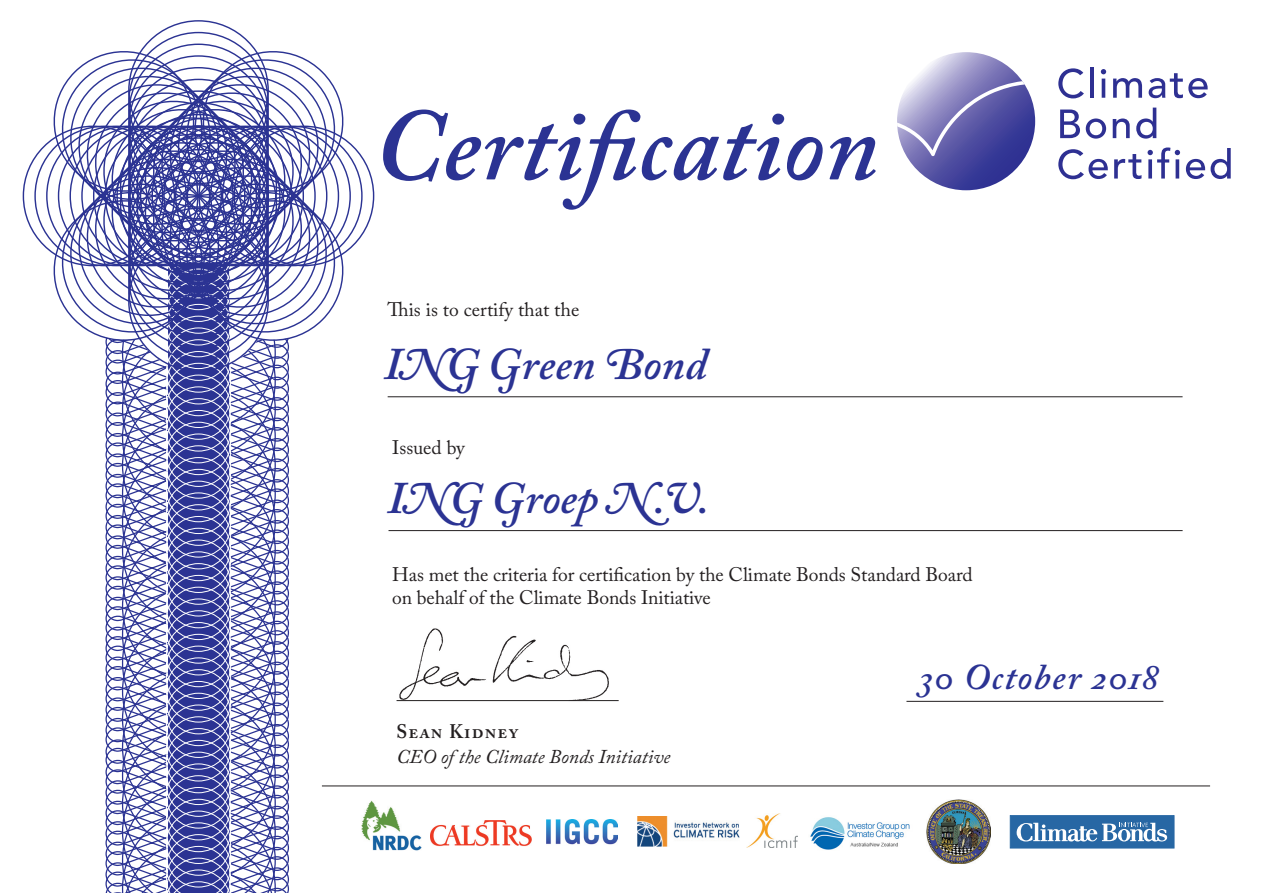
<style>
.page{position:relative;width:1263px;height:893px;background:#fff}
.page>*{position:absolute;margin:0;border:0;box-sizing:border-box;transform-origin:0 0}
.t1{font:italic 600 102px "Adobe Caslon Pro";letter-spacing:.005em;color:#2b3393}
.t2{font:italic 600 45px "Adobe Caslon Pro";color:#2b3393}
.t3{font:italic 600 36px "Adobe Caslon Pro";letter-spacing:.045em;color:#2b3393}
.t4{font:19.5px/23.4px "Adobe Caslon Pro";letter-spacing:-.005em;color:#231f20}
.t5{font:italic 19.5px "Adobe Caslon Pro";color:#231f20}
.t6{font:600 19.5px "Adobe Caslon Pro";letter-spacing:.06em;color:#231f20}
</style>
<div class="page">
<img style="left:397px;top:628px;width:217px;height:74px">
<svg style="left:897px;top:52px;width:138px;height:138px;background:#6c6ab0"></svg>
<svg style="left:1058px;top:68px;width:26px;height:30px"></svg>
<hr style="left:1090px;top:67px;width:3px;height:31px;background:#2e3092">
<svg style="left:1101px;top:69px;width:5px;height:29px"></svg>
<svg style="left:1113px;top:78px;width:29px;height:20px"></svg>
<svg style="left:1149px;top:73px;width:58px;height:25px"></svg>
<svg style="left:1060px;top:110px;width:20px;height:28px"></svg>
<svg style="left:1086px;top:118px;width:20px;height:21px"></svg>
<svg style="left:1113px;top:118px;width:17px;height:20px"></svg>
<svg style="left:1136px;top:108px;width:20px;height:31px"></svg>
<svg style="left:1058px;top:149px;width:50px;height:30px"></svg>
<svg style="left:1114px;top:154px;width:27px;height:25px"></svg>
<svg style="left:1147px;top:148px;width:33px;height:31px"></svg>
<svg style="left:1186px;top:148px;width:45px;height:31px"></svg>
<svg style="left:897px;top:81px;width:127px;height:75px;background:#807eba"></svg>
<svg style="left:45px;top:20px;width:307px;height:873px"></svg>
<hr style="left:388px;top:530px;width:794px;height:1px;background:#231f20">
<hr style="left:396px;top:700px;width:223px;height:1px;background:#231f20">
<hr style="left:906px;top:701px;width:257px;height:1px;background:#231f20">
<hr style="left:322px;top:786px;width:888px;height:1px;background:#231f20">
<hr style="left:388px;top:396px;width:794px;height:1px;background:#231f20">
<div style="left:1010px;top:815px;width:164px;height:33px;background:#2767a4;border:1px solid #2767a4"></div>
<svg style="left:1017px;top:823px;width:150px;height:19px"></svg>
<img style="left:431px;top:820px;width:101px;height:27px">
<img style="left:927px;top:800px;width:63px;height:63px">
<img style="left:747px;top:813px;width:51px;height:34px">
<img style="left:810px;top:817px;width:100px;height:33px">
<img style="left:637px;top:817px;width:103px;height:30px">
<img style="left:546px;top:819px;width:72px;height:26px">
<img style="left:361px;top:801px;width:61px;height:50px">
<h1 class="t1" style="left:374px;top:85px;width:506px">Certification</h1>
<p class="t4" style="left:388px;top:297px;width:193px">This is to certify that the</p>
<h2 class="t2" style="left:384px;top:338px;width:325px">ING Green Bond</h2>
<p class="t4" style="left:392px;top:435px;width:74px">Issued by</p>
<h2 class="t2" style="left:388px;top:471px;width:323px">ING Groep N.V.</h2>
<p class="t4" style="left:392px;top:563px;width:582px">Has met the criteria for certification by the Climate Bonds Standard Board on behalf of the Climate Bonds Initiative</p>
<p class="t6" style="left:396px;top:719px;width:123px">Sean Kidney</p>
<p class="t5" style="left:396px;top:745px;width:275px">CEO of the Climate Bonds Initiative</p>
<h3 class="t3" style="left:919px;top:655px;width:240px">30 October 2018</h3>
</div>
